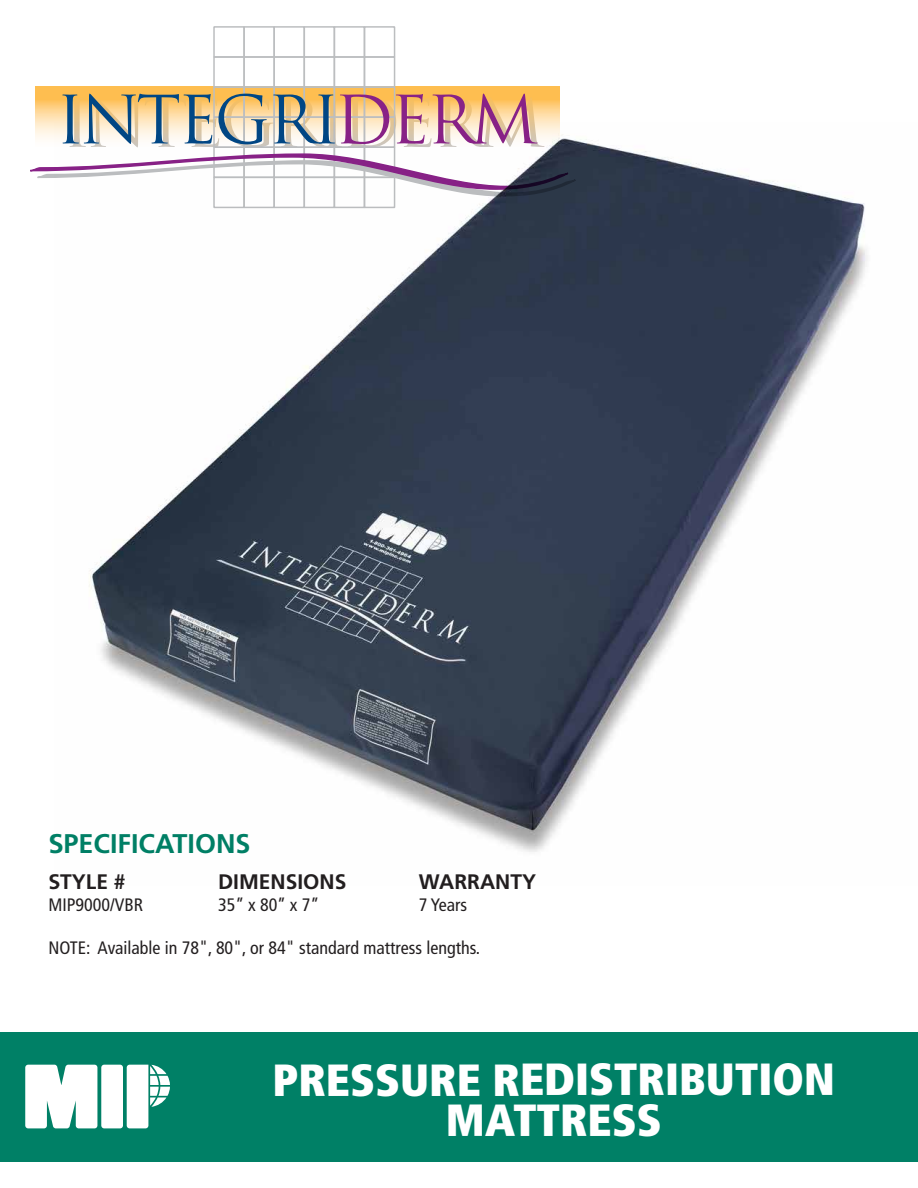
<style>
.page{position:relative;width:918px;height:1188px;background:#fff}
.page>*{position:absolute;margin:0;border:0;box-sizing:border-box;transform-origin:0 0}
.t1{font:900 condensed 45px/40.8px "Frutiger LT Std";letter-spacing:-.005em;color:#fff;text-align:center}
.t2{font:700 27px "Frutiger LT Std";color:#008066}
.t3{font:700 21px "Frutiger LT Std";color:#231f20}
.t4{font:condensed 18px "Frutiger LT Std";color:#231f20}
</style>
<div class="page">
<div style="left:36px;top:87px;width:524px;height:60px;background:#febe50"></div>
<div style="left:213px;top:26px;width:32px;height:32px;border:2px solid #bcbec0"></div>
<div style="left:243px;top:26px;width:32px;height:32px;border:2px solid #bcbec0"></div>
<div style="left:273px;top:26px;width:32px;height:32px;border:2px solid #bcbec0"></div>
<div style="left:304px;top:26px;width:31px;height:32px;border:2px solid #bcbec0"></div>
<div style="left:334px;top:26px;width:31px;height:32px;border:2px solid #bcbec0"></div>
<div style="left:364px;top:26px;width:31px;height:32px;border:2px solid #bcbec0"></div>
<div style="left:213px;top:56px;width:32px;height:32px;border:2px solid #bcbec0"></div>
<div style="left:243px;top:56px;width:32px;height:32px;border:2px solid #bcbec0"></div>
<div style="left:273px;top:56px;width:32px;height:32px;border:2px solid #bcbec0"></div>
<div style="left:304px;top:56px;width:31px;height:32px;border:2px solid #bcbec0"></div>
<div style="left:334px;top:56px;width:31px;height:32px;border:2px solid #bcbec0"></div>
<div style="left:364px;top:56px;width:31px;height:32px;border:2px solid #bcbec0"></div>
<div style="left:213px;top:86px;width:32px;height:32px;border:2px solid #bcbec0"></div>
<div style="left:243px;top:86px;width:32px;height:32px;border:2px solid #bcbec0"></div>
<div style="left:273px;top:86px;width:32px;height:32px;border:2px solid #bcbec0"></div>
<div style="left:304px;top:86px;width:31px;height:32px;border:2px solid #bcbec0"></div>
<div style="left:334px;top:86px;width:31px;height:32px;border:2px solid #bcbec0"></div>
<div style="left:364px;top:86px;width:31px;height:32px;border:2px solid #bcbec0"></div>
<svg style="left:30px;top:94px;width:530px;height:85px"></svg>
<div style="left:0;top:1032px;width:918px;height:129px;background:#008066"></div>
<svg style="left:25px;top:1065px;width:72px;height:63px;background:#eef6f4"></svg>
<div style="left:101px;top:1065px;width:22px;height:63px;background:#fff;border-radius:3px"></div>
<svg style="left:127px;top:1065px;width:43px;height:63px"></svg>
<img style="left:55px;top:122px;width:812px;height:730px">
<h2 class="t2" style="left:49px;top:828px;width:203px">SPECIFICATIONS</h2>
<p class="t3" style="left:49px;top:870px;width:79px">STYLE #</p>
<p class="t3" style="left:218px;top:870px;width:130px">DIMENSIONS</p>
<p class="t3" style="left:419px;top:870px;width:119px">WARRANTY</p>
<p class="t4" style="left:49px;top:894px;width:96px">MIP9000/VBR</p>
<p class="t4" style="left:218px;top:894px;width:103px">35” x 80” x 7”</p>
<p class="t4" style="left:419px;top:894px;width:50px">7 Years</p>
<p class="t4" style="left:49px;top:937px;width:433px">NOTE: Available in 78", 80", or 84" standard mattress lengths.</p>
<h1 class="t1" style="left:273px;top:1059px;width:564px">PRESSURE REDISTRIBUTION<br>MATTRESS</h1>
</div>
